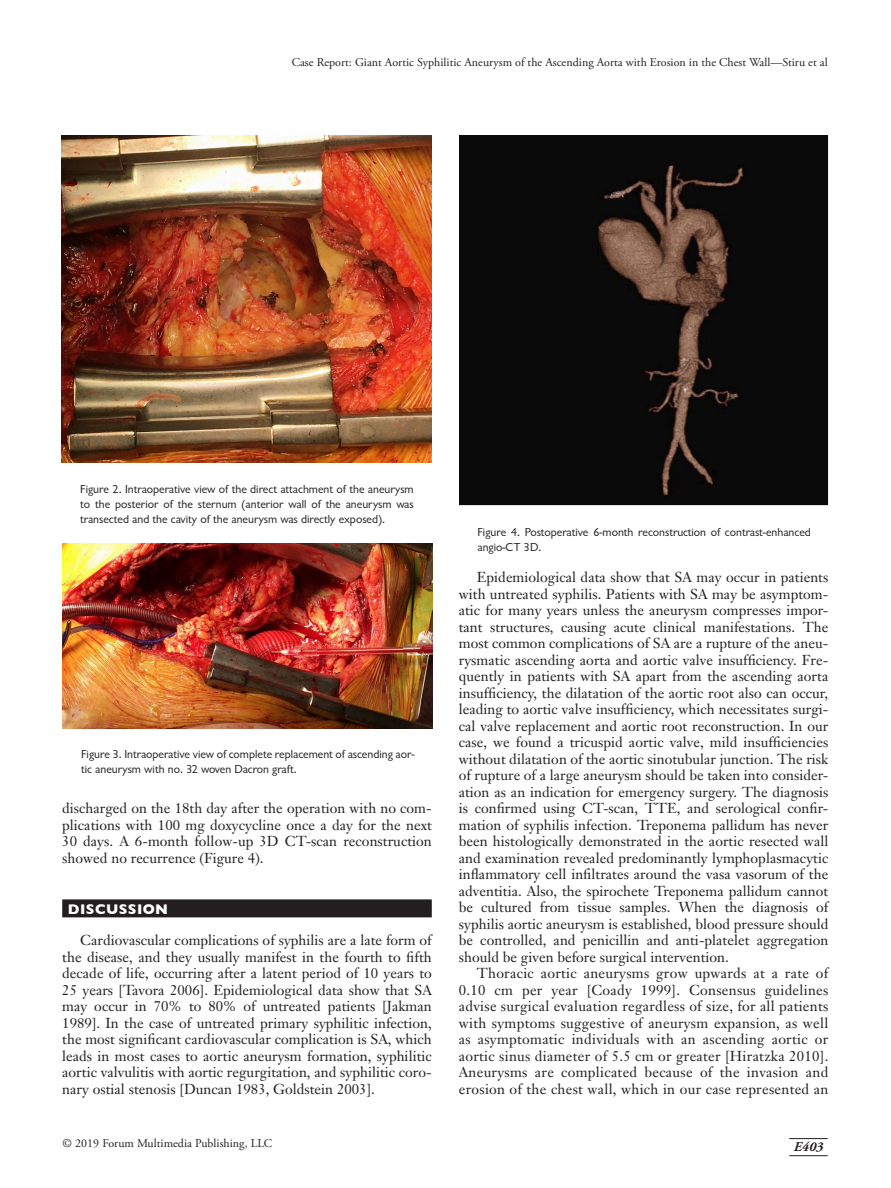
<style>
.page{position:relative;width:891px;height:1188px;background:#fff}
.page>*{position:absolute;margin:0;border:0;box-sizing:border-box;transform-origin:0 0}
.Body_Text{font:14.25px/16.5px "Janson Text";letter-spacing:.005em;color:#231f20;text-align:justify}
.t1{font:700 14.25px "Gill Sans";letter-spacing:.03em;color:#fff}
.t2{font:italic 700 13.5px "Adobe Garamond Pro";color:#231f20}
.Figure_Legend{font:12px/15px "Classical Sans Regular DTC";color:#231f20}
.t3{font:12px "Adobe Garamond Pro";letter-spacing:.005em;color:#231f20}
</style>
<div class="page">
<hr style="left:789px;top:1138px;width:39px;height:1px;background:#231f20">
<hr style="left:789px;top:1155px;width:39px;height:1px;background:#231f20">
<div style="left:62px;top:899px;width:370px;height:18px;background:#231f20"></div>
<img style="left:62px;top:136px;width:369px;height:327px">
<img style="left:459px;top:136px;width:370px;height:369px">
<img style="left:63px;top:544px;width:369px;height:184px">
<p class="t3" style="left:292px;top:55px;width:538px">Case Report: Giant Aortic Syphilitic Aneurysm of the Ascending Aorta with Erosion in the Chest Wall—Stiru et al</p>
<p class="Figure_Legend" style="left:80px;top:482px;width:335px;text-align:justify">Figure 2. Intraoperative view of the direct attachment of the aneurysm to the posterior of the sternum (anterior wall of the aneurysm was transected and the cavity of the aneurysm was directly exposed).</p>
<p class="Figure_Legend" style="left:81px;top:747px;width:335px">Figure 3. Intraoperative view of complete replacement of ascending aor&shy;tic aneurysm with no. 32 woven Dacron graft.</p>
<p class="Body_Text" style="left:62px;top:800px;width:371px">discharged on the 18th day after the operation with no com&shy;plications with 100 mg doxycycline once a day for the next 30 days. A 6-month follow-up 3D CT-scan reconstruction showed no recurrence (Figure 4).</p>
<h1 class="t1" style="left:68px;top:897px;width:102px">DISCUSSION</h1>
<p class="Body_Text" style="left:62px;top:932px;width:371px;text-indent:18px">Cardiovascular complications of syphilis are a late form of the disease, and they usually manifest in the fourth to fifth decade of life, occurring after a latent period of 10 years to 25 years [Tavora 2006]. Epidemiological data show that SA may occur in 70% to 80% of untreated patients [Jakman 1989]. In the case of untreated primary syphilitic infection, the most significant cardiovascular complication is SA, which leads in most cases to aortic aneurysm formation, syphilitic aortic valvulitis with aortic regurgitation, and syphilitic coro&shy;nary ostial stenosis [Duncan 1983, Goldstein 2003].</p>
<p class="Figure_Legend" style="left:478px;top:524px;width:335px">Figure 4. Postoperative 6-month reconstruction of contrast-enhanced angio-CT 3D.</p>
<p class="Body_Text" style="left:459px;top:569px;width:371px;text-indent:18px">Epidemiological data show that SA may occur in patients with untreated syphilis. Patients with SA may be asymptom&shy;atic for many years unless the aneurysm compresses impor&shy;tant structures, causing acute clinical manifestations. The most common complications of SA are a rupture of the aneu&shy;rysmatic ascending aorta and aortic valve insufficiency. Fre&shy;quently in patients with SA apart from the ascending aorta insufficiency, the dilatation of the aortic root also can occur, leading to aortic valve insufficiency, which necessitates surgi&shy;cal valve replacement and aortic root reconstruction. In our case, we found a tricuspid aortic valve, mild insufficiencies without dilatation of the aortic sinotubular junction. The risk of rupture of a large aneurysm should be taken into consider&shy;ation as an indication for emergency surgery. The diagnosis is confirmed using CT-scan, TTE, and serological confir&shy;mation of syphilis infection. Treponema pallidum has never been histologically demonstrated in the aortic resected wall and examination revealed predominantly lymphoplasmacytic inflammatory cell infiltrates around the vasa vasorum of the adventitia. Also, the spirochete Treponema pallidum cannot be cultured from tissue samples. When the diagnosis of syphilis aortic aneurysm is established, blood pressure should be controlled, and penicillin and anti-platelet aggregation should be given before surgical intervention.</p>
<p class="Body_Text" style="left:459px;top:965px;width:371px;text-indent:18px">Thoracic aortic aneurysms grow upwards at a rate of 0.10 cm per year [Coady 1999]. Consensus guidelines advise surgical evaluation regardless of size, for all patients with symptoms suggestive of aneurysm expansion, as well as asymptomatic individuals with an ascending aortic or aortic sinus diameter of 5.5 cm or greater [Hiratzka 2010].<br>Aneurysms are complicated because of the invasion and erosion of the chest wall, which in our case represented an</p>
<p class="t3" style="left:63px;top:1136px;width:211px">© 2019 Forum Multimedia Publishing, LLC</p>
<p class="t2" style="left:794px;top:1139px;width:31px">E403</p>
</div>
